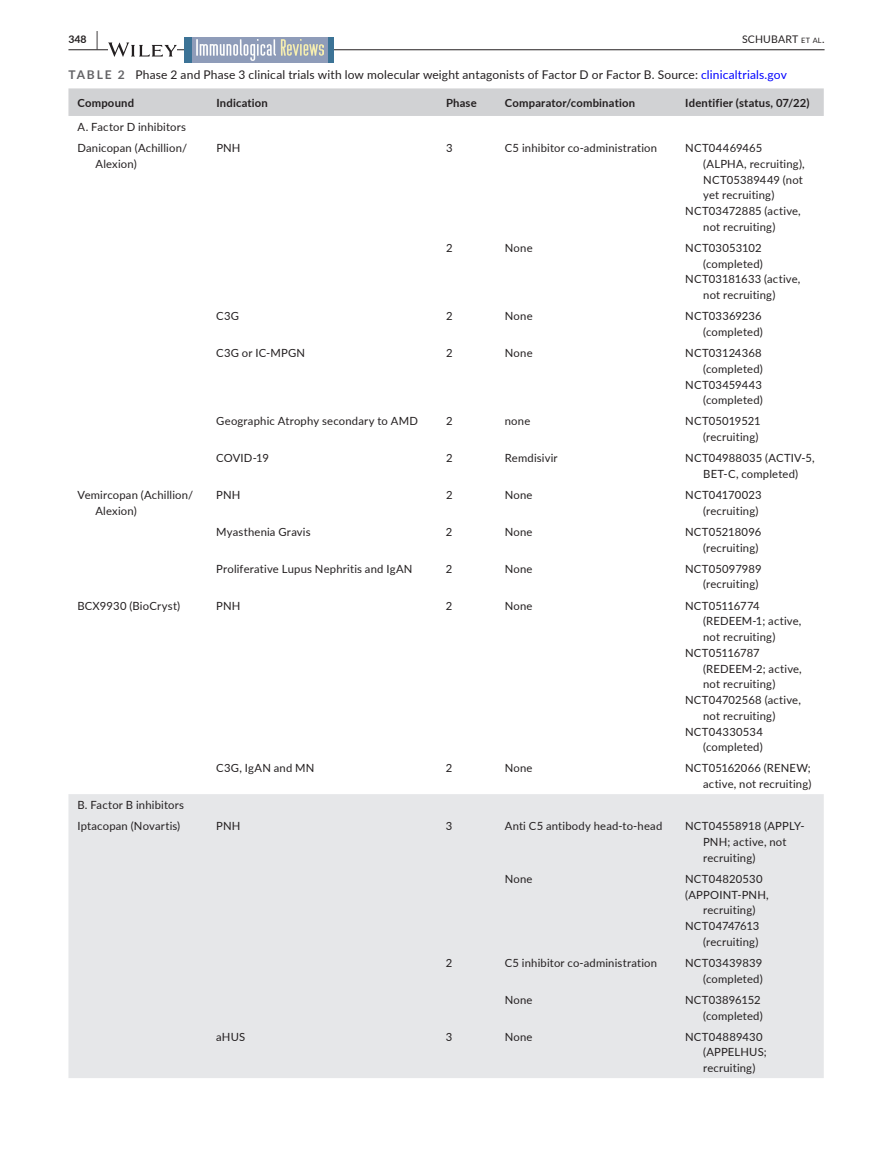
<style>
.page{position:relative;width:893px;height:1174px;background:#fff}
.page>*{position:absolute;margin:0;border:0;box-sizing:border-box;transform-origin:0 0}
.t1{font:12px "Lato";letter-spacing:.015em;color:#231f20}
.t2{font:11.25px/15.8px "Lato";letter-spacing:.015em;color:#231f20;text-align:right}
.t3{font:700 11.25px "Lato";letter-spacing:.02em;color:#231f20}
.t4{font:11.25px "Lato";letter-spacing:-.005em;color:#231f20}
.t5{font:11.25px "Lato";letter-spacing:-.015em;color:#231f20}
.t6{font:10.5px "Lato";letter-spacing:.02em;color:#231f20}
.t7{font:700 10.5px "Lato";color:#231f20}
.s1{font-size:19.5px}
.s2{font-size:7.35px}
.s3{font-weight:700;color:#636366}
.s4{color:#00f}
</style>
<div class="page">
<hr style="left:68px;top:49px;width:756px;height:1px;background:#231f20">
<svg style="left:108px;top:42px;width:69px;height:15px"></svg>
<div style="left:185px;top:37px;width:148px;height:25px;background:#8f9cb9"></div>
<div style="left:185px;top:37px;width:7px;height:25px;background:#3c7396"></div>
<div style="left:328px;top:37px;width:5px;height:25px;background:#3c7396"></div>
<img style="left:197px;top:39px;width:126px;height:22px">
<div style="left:68px;top:88px;width:756px;height:28px;background:#d1d2d4"></div>
<div style="left:68px;top:794px;width:756px;height:284px;background:#e6e7e9"></div>
<p class="t7" style="left:68px;top:31px;width:31px">348 <span class="s1">|</span></p>
<p class="t6" style="left:742px;top:31px;width:84px">SCHUBART <span class="s2">et al</span>.</p>
<p class="t1" style="left:68px;top:66px;width:720px"><span class="s3">TABLE 2</span> Phase 2 and Phase 3 clinical trials with low molecular weight antagonists of Factor D or Factor B. Source: <span class="s4">clinicaltrials.gov</span></p>
<p class="t3" style="left:77px;top:94px;width:58px">Compound</p>
<p class="t3" style="left:216px;top:94px;width:53px">Indication</p>
<p class="t3" style="left:446px;top:94px;width:32px">Phase</p>
<p class="t3" style="left:505px;top:94px;width:132px">Comparator/combination</p>
<p class="t3" style="left:685px;top:94px;width:126px">Identifier (status, 07/22)</p>
<p class="t2" style="left:77px;top:116px;width:111px;line-height:21px;text-align:left">A. Factor D inhibitors<br>Danicopan (Achillion/</p>
<p class="t2" style="left:95px;top:155px;width:43px">Alexion)</p>
<p class="t2" style="left:216px;top:140px;width:26px">PNH</p>
<p class="t2" style="left:446px;top:140px;width:8px">3</p>
<p class="t2" style="left:505px;top:140px;width:154px">C5 inhibitor co-administration</p>
<p class="t2" style="left:685px;top:140px;width:79px">NCT04469465</p>
<p class="t2" style="left:703px;top:155px;width:103px">(ALPHA, recruiting),</p>
<p class="t2" style="left:703px;top:171px;width:101px">NCT05389449 (not</p>
<p class="t2" style="left:703px;top:187px;width:73px">yet recruiting)</p>
<p class="t2" style="left:685px;top:203px;width:117px">NCT03472885 (active,</p>
<p class="t2" style="left:703px;top:218px;width:74px">not recruiting)</p>
<p class="t2" style="left:446px;top:239px;width:8px">2</p>
<p class="t2" style="left:505px;top:239px;width:29px">None</p>
<p class="t2" style="left:685px;top:239px;width:78px">NCT03053102</p>
<p class="t2" style="left:703px;top:255px;width:61px">(completed)</p>
<p class="t2" style="left:685px;top:271px;width:117px">NCT03181633 (active,</p>
<p class="t2" style="left:703px;top:287px;width:74px">not recruiting)</p>
<p class="t2" style="left:216px;top:308px;width:24px">C3G</p>
<p class="t2" style="left:446px;top:308px;width:8px">2</p>
<p class="t2" style="left:505px;top:308px;width:29px">None</p>
<p class="t2" style="left:685px;top:308px;width:79px">NCT03369236 (completed)</p>
<p class="t2" style="left:216px;top:345px;width:90px">C3G or IC-MPGN</p>
<p class="t2" style="left:446px;top:345px;width:8px">2</p>
<p class="t2" style="left:505px;top:345px;width:29px">None</p>
<p class="t2" style="left:685px;top:345px;width:79px">NCT03124368 (completed)<br>NCT03459443 (completed)</p>
<p class="t2" style="left:216px;top:413px;width:203px">Geographic Atrophy secondary to AMD</p>
<p class="t2" style="left:446px;top:413px;width:8px">2</p>
<p class="t2" style="left:505px;top:413px;width:27px">none</p>
<p class="t2" style="left:685px;top:413px;width:77px">NCT05019521 (recruiting)</p>
<p class="t2" style="left:216px;top:450px;width:54px">COVID-19</p>
<p class="t2" style="left:446px;top:450px;width:8px">2</p>
<p class="t2" style="left:505px;top:450px;width:54px">Remdisivir</p>
<p class="t2" style="left:685px;top:450px;width:131px;text-align:center">NCT04988035 (ACTIV-5,<br>BET-C, completed)</p>
<p class="t2" style="left:95px;top:486px;width:99px;text-align:left;text-indent:-18px">Vemircopan (Achillion/<br>Alexion)</p>
<p class="t2" style="left:216px;top:486px;width:26px">PNH</p>
<p class="t2" style="left:446px;top:486px;width:8px">2</p>
<p class="t2" style="left:505px;top:486px;width:29px">None</p>
<p class="t2" style="left:685px;top:486px;width:78px">NCT04170023 (recruiting)</p>
<p class="t2" style="left:216px;top:523px;width:96px">Myasthenia Gravis</p>
<p class="t2" style="left:446px;top:523px;width:8px">2</p>
<p class="t2" style="left:505px;top:523px;width:29px">None</p>
<p class="t2" style="left:685px;top:523px;width:78px">NCT05218096 (recruiting)</p>
<p class="t2" style="left:216px;top:560px;width:198px">Proliferative Lupus Nephritis and IgAN</p>
<p class="t2" style="left:446px;top:560px;width:8px">2</p>
<p class="t2" style="left:505px;top:560px;width:29px">None</p>
<p class="t2" style="left:685px;top:560px;width:78px">NCT05097989 (recruiting)</p>
<p class="t2" style="left:77px;top:597px;width:104px">BCX9930 (BioCryst)</p>
<p class="t2" style="left:216px;top:597px;width:26px">PNH</p>
<p class="t2" style="left:446px;top:597px;width:8px">2</p>
<p class="t2" style="left:505px;top:597px;width:29px">None</p>
<p class="t2" style="left:685px;top:597px;width:76px">NCT05116774</p>
<p class="t2" style="left:703px;top:613px;width:100px">(REDEEM-1; active,</p>
<p class="t2" style="left:703px;top:628px;width:74px">not recruiting)</p>
<p class="t4" style="left:685px;top:644px;width:76px">NCT05116787</p>
<p class="t2" style="left:703px;top:660px;width:100px">(REDEEM-2; active,</p>
<p class="t2" style="left:703px;top:676px;width:74px">not recruiting)</p>
<p class="t2" style="left:685px;top:691px;width:117px">NCT04702568 (active,</p>
<p class="t2" style="left:703px;top:707px;width:74px">not recruiting)</p>
<p class="t2" style="left:685px;top:723px;width:79px">NCT04330534</p>
<p class="t2" style="left:703px;top:739px;width:61px">(completed)</p>
<p class="t2" style="left:216px;top:760px;width:100px">C3G, IgAN and MN</p>
<p class="t2" style="left:446px;top:760px;width:8px">2</p>
<p class="t2" style="left:505px;top:760px;width:29px">None</p>
<p class="t2" style="left:685px;top:760px;width:128px">NCT05162066 (RENEW; active, not recruiting)</p>
<p class="t2" style="left:77px;top:794px;width:108px;line-height:21px;text-align:left">B. Factor B inhibitors<br>Iptacopan (Novartis)</p>
<p class="t2" style="left:216px;top:818px;width:26px">PNH</p>
<p class="t2" style="left:446px;top:818px;width:8px">3</p>
<p class="t2" style="left:505px;top:818px;width:159px">Anti C5 antibody head-to-head</p>
<p class="t2" style="left:703px;top:818px;width:103px;text-align:left;text-indent:-18px">NCT04558918 (APPLY-<br>PNH; active, not recruiting)</p>
<p class="t2" style="left:505px;top:870px;width:29px">None</p>
<p class="t2" style="left:685px;top:870px;width:79px">NCT04820530</p>
<p class="t2" style="left:685px;top:886px;width:85px">(APPOINT-PNH,</p>
<p class="t2" style="left:703px;top:902px;width:54px">recruiting)</p>
<p class="t5" style="left:685px;top:918px;width:76px">NCT04747613</p>
<p class="t2" style="left:703px;top:933px;width:57px">(recruiting)</p>
<p class="t2" style="left:446px;top:954px;width:8px">2</p>
<p class="t2" style="left:505px;top:954px;width:154px">C5 inhibitor co-administration</p>
<p class="t2" style="left:685px;top:954px;width:79px">NCT03439839 (completed)</p>
<p class="t2" style="left:505px;top:991px;width:29px">None</p>
<p class="t2" style="left:685px;top:991px;width:79px">NCT03896152 (completed)</p>
<p class="t2" style="left:216px;top:1028px;width:31px">aHUS</p>
<p class="t2" style="left:446px;top:1028px;width:8px">3</p>
<p class="t2" style="left:505px;top:1028px;width:29px">None</p>
<p class="t2" style="left:703px;top:1028px;width:65px;text-align:left;text-indent:-18px">NCT04889430 (APPELHUS; recruiting)</p>
</div>
